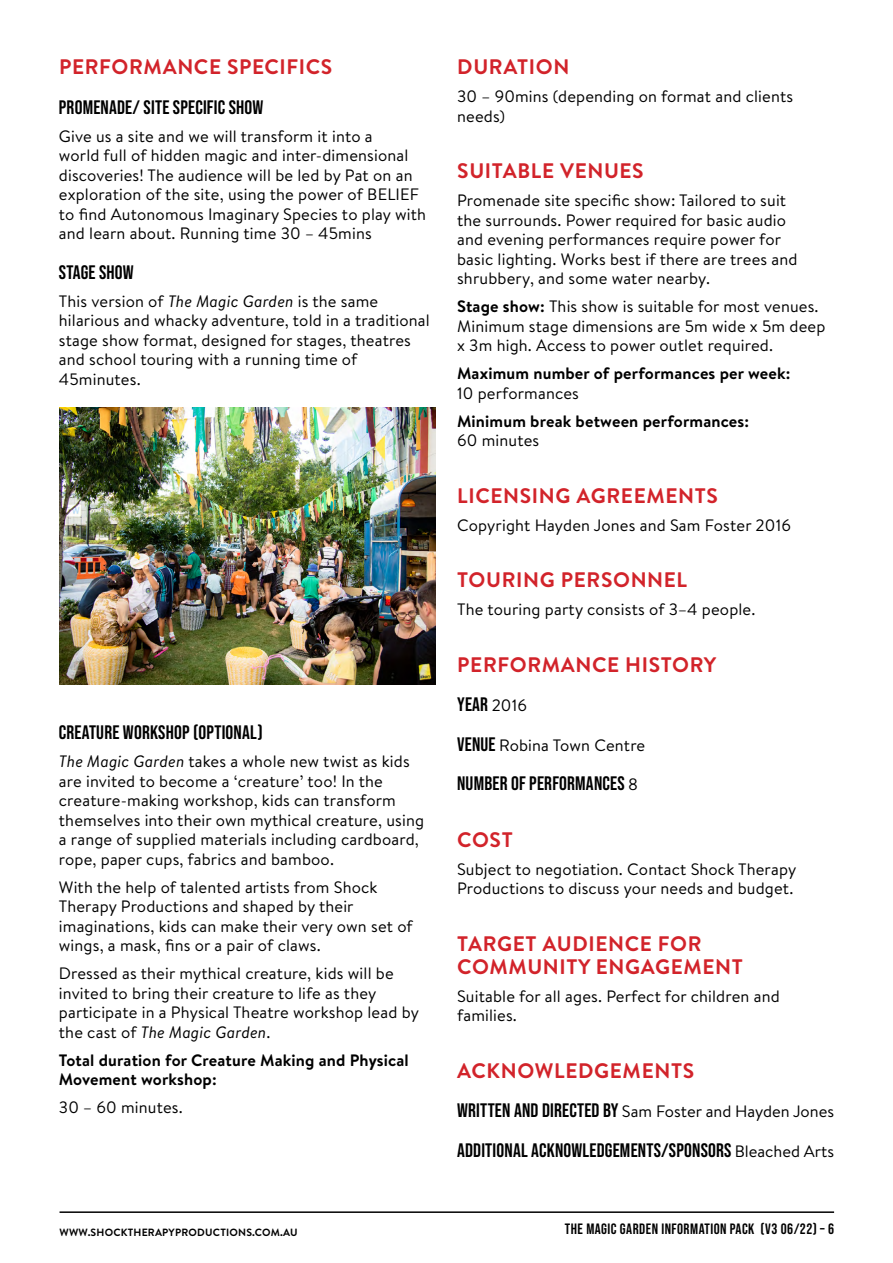
<style>
.page{position:relative;width:893px;height:1263px;background:#fff}
.page>*{position:absolute;margin:0;border:0;box-sizing:border-box;transform-origin:0 0}
.Header__brandon{font:700 21px/22.5px "Brandon Text";letter-spacing:.03em;color:#d2232a}
.Header__brandon__CON{font:700 21px "Brandon Text";letter-spacing:.03em;color:#d2232a}
.Header__bebas{font:19.5px "Bebas Neue";letter-spacing:.01em;color:#000}
.Body{font:16.5px/19.5px "Brandon Text";letter-spacing:.01em;color:#000}
.Body-2{font:700 16.5px/19.5px "Brandon Text";letter-spacing:.01em;color:#000}
.Header__bebas-2{font:16.5px "Brandon Text";color:#000}
.t1{font:15px "Bebas Neue";letter-spacing:.03em;color:#000}
.t2{font:700 10.5px "Brandon Text";letter-spacing:.02em;color:#000}
.s1{font-style:italic}
.s2{font-weight:700}
.s3{font-weight:400}
.s4{font-family:"Brandon Text";font-size:16.5px}
.s5{font-family:"Bebas Neue";font-size:19.5px}
</style>
<div class="page">
<hr style="left:60px;top:1211px;width:774px;height:2px;background:#000">
<img style="left:60px;top:408px;width:376px;height:276px">
<p class="Header__brandon__CON" style="left:59px;top:52px;width:275px">PERFORMANCE SPECIFICS</p>
<p class="Header__bebas" style="left:59px;top:96px;width:206px">PROMENADE/ SITE SPECIFIC SHOW</p>
<p class="Body" style="left:59px;top:126px;width:369px">Give us a site and we will transform it into a<br>world full of hidden magic and inter-dimensional discoveries! The audience will be led by Pat on an exploration of the site, using the power of BELIEF to find Autonomous Imaginary Species to play with and learn about. Running time 30 – 45mins</p>
<p class="Header__bebas" style="left:59px;top:261px;width:76px">STAGE SHOW</p>
<p class="Body" style="left:59px;top:291px;width:372px">This version of <span class="s1">The Magic Garden</span> is the same hilarious and whacky adventure, told in a traditional stage show format, designed for stages, theatres and school touring with a running time of 45minutes.</p>
<p class="Header__bebas" style="left:59px;top:721px;width:205px">CREATURE WORKSHOP (OPTIONAL)</p>
<p class="Body" style="left:59px;top:751px;width:367px"><span class="s1">The Magic Garden</span> takes a whole new twist as kids are invited to become a ‘creature’ too! In the creature-making workshop, kids can transform themselves into their own mythical creature, using a range of supplied materials including cardboard, rope, paper cups, fabrics and bamboo.</p>
<p class="Body" style="left:59px;top:877px;width:355px">With the help of talented artists from Shock Therapy Productions and shaped by their imaginations, kids can make their very own set of wings, a mask, fins or a pair of claws.</p>
<p class="Body" style="left:59px;top:963px;width:362px">Dressed as their mythical creature, kids will be invited to bring their creature to life as they participate in a Physical Theatre workshop lead by the cast of <span class="s1">The Magic Garden</span>.</p>
<p class="Body-2" style="left:59px;top:1050px;width:351px">Total duration for Creature Making and Physical<br>Movement workshop:</p>
<p class="Body" style="left:59px;top:1097px;width:125px">30 – 60 minutes.</p>
<p class="Header__brandon" style="left:457px;top:55px;width:114px">DURATION</p>
<p class="Body" style="left:457px;top:86px;width:338px">30 – 90mins (depending on format and clients needs)</p>
<p class="Header__brandon" style="left:457px;top:159px;width:188px">SUITABLE VENUES</p>
<p class="Body" style="left:457px;top:190px;width:342px">Promenade site specific show: Tailored to suit the surrounds. Power required for basic audio and evening performances require power for basic lighting. Works best if there are trees and shrubbery, and some water nearby.</p>
<p class="Body" style="left:457px;top:296px;width:370px"><span class="s2">Stage show:</span> This show is suitable for most venues.<br>Minimum stage dimensions are 5m wide x 5m deep x 3m high. Access to power outlet required.</p>
<p class="Body-2" style="left:457px;top:363px;width:335px">Maximum number of performances per week:<br><span class="s3">10 performances</span></p>
<p class="Body-2" style="left:457px;top:411px;width:294px">Minimum break between performances:<br><span class="s3">60 minutes</span></p>
<p class="Header__brandon" style="left:457px;top:484px;width:262px">LICENSING AGREEMENTS</p>
<p class="Body" style="left:457px;top:515px;width:335px">Copyright Hayden Jones and Sam Foster 2016</p>
<p class="Header__brandon" style="left:457px;top:568px;width:231px">TOURING PERSONNEL</p>
<p class="Body" style="left:457px;top:599px;width:300px">The touring party consists of 3–4 people.</p>
<p class="Header__brandon" style="left:457px;top:653px;width:261px">PERFORMANCE HISTORY</p>
<p class="Header__bebas" style="left:457px;top:694px;width:71px">YEAR <span class="s4">2016</span></p>
<p class="Header__bebas-2" style="left:457px;top:734px;width:190px"><span class="s5">VENUE</span> Robina Town Centre</p>
<p class="Header__bebas" style="left:457px;top:773px;width:183px">NUMBER OF PERFORMANCES <span class="s4">8</span></p>
<p class="Header__brandon" style="left:457px;top:828px;width:57px">COST</p>
<p class="Body" style="left:457px;top:859px;width:341px">Subject to negotiation. Contact Shock Therapy<br>Productions to discuss your needs and budget.</p>
<p class="Header__brandon" style="left:457px;top:932px;width:287px">TARGET AUDIENCE FOR<br>COMMUNITY ENGAGEMENT</p>
<p class="Body" style="left:457px;top:985px;width:324px">Suitable for all ages. Perfect for children and families.</p>
<p class="Header__brandon" style="left:457px;top:1058px;width:238px">ACKNOWLEDGEMENTS</p>
<p class="Header__bebas-2" style="left:457px;top:1100px;width:378px"><span class="s5">WRITTEN AND DIRECTED BY</span> Sam Foster and Hayden Jones</p>
<p class="Header__bebas" style="left:457px;top:1139px;width:378px">ADDITIONAL ACKNOWLEDGEMENTS/SPONSORS <span class="s4">Bleached Arts</span></p>
<p class="t2" style="left:60px;top:1225px;width:239px">WWW.SHOCKTHERAPYPRODUCTIONS.COM.AU</p>
<p class="t1" style="left:565px;top:1220px;width:271px">THE MAGIC GARDEN INFORMATION PACK (V3 06/22) – 6</p>
</div>
